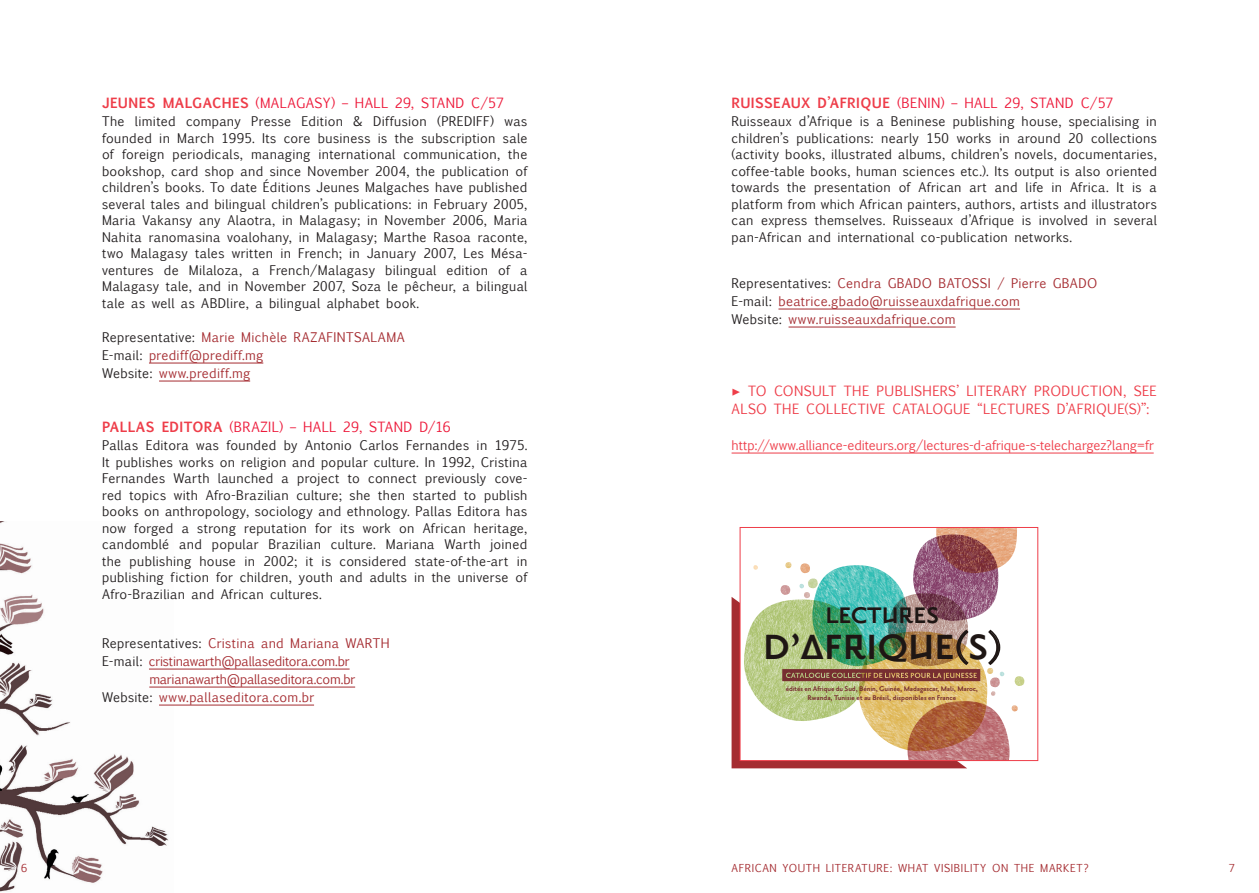
<style>
.page{position:relative;width:1259px;height:893px;background:#fff}
.page>*{position:absolute;margin:0;border:0;box-sizing:border-box;transform-origin:0 0}
.t1{font:700 42.6px "Priori San";color:#1e1614}
.t2{font:700 27.45px "Priori San";color:#1e1614}
.t3{font:13.5px/18px "Euphemia UCAS";letter-spacing:.03em;color:#ee3d49}
.t4{font:13.5px "Euphemia UCAS";letter-spacing:.035em;color:#ed1a3b}
.t5{font:700 13.5px "Euphemia UCAS";letter-spacing:.025em;color:#ee3d49}
.t6{font:12.75px/16.5px "Euphemia UCAS";letter-spacing:.025em;color:#231f20;text-align:justify}
.t7{font:12.75px/18px "Euphemia UCAS";letter-spacing:.025em;color:#a52c31}
.t8{font:12.75px/18px "Euphemia UCAS";letter-spacing:.005em;color:#a52c31}
.t9{font:12.75px "Euphemia UCAS";color:#ee3d49}
.t10{font:10.5px "Euphemia UCAS";letter-spacing:.065em;color:#a52c31}
.t11{font:700 8.4px/9.9px "Priori San";letter-spacing:-.01em;color:#772e31;text-align:center}
.s1{color:#231f20}
.s2{font-weight:700;color:#ee3d49}
.s3{color:#a52c31}
.s4{font-family:"Minion Pro";font-size:15px}
.s5{font-family:"Priori San Bold SC Alt";font-weight:400}
.s6{font-family:"Priori San Bold Alt";font-weight:400}
.s7{font-weight:400}
.s8{font-family:"Priori San Bold SC";font-weight:400}
</style>
<div class="page">
<img style="left:0;top:522px;width:174px;height:370px">
<hr style="left:778px;top:309px;width:242px;height:1px;background:#a52c31">
<hr style="left:788px;top:327px;width:167px;height:1px;background:#a52c31">
<hr style="left:731px;top:453px;width:422px;height:1px;background:#ee3d49">
<hr style="left:149px;top:363px;width:114px;height:1px;background:#a52c31">
<hr style="left:159px;top:381px;width:91px;height:1px;background:#a52c31">
<hr style="left:149px;top:669px;width:200px;height:1px;background:#a52c31">
<hr style="left:149px;top:687px;width:206px;height:1px;background:#a52c31">
<hr style="left:159px;top:705px;width:155px;height:1px;background:#a52c31">
<img style="left:731px;top:527px;width:293px;height:241px">
<div style="left:1021px;top:746px;width:16px;height:14px;background:#fff"></div>
<div style="left:740px;top:527px;width:298px;height:234px;border:1px solid #ee3d49"></div>
<p class="t5" style="left:102px;top:93px;width:36px">JEUNES</p>
<p class="t5" style="left:163px;top:93px;width:11px">MALGACHES</p>
<p class="t4" style="left:256px;top:93px;width:250px">(Malagasy) – hall 29, stand C/57</p>
<p class="t6" style="left:102px;top:113px;width:355px">The limited company Presse Edition &amp; Diffusion (PRED</p>
<p class="t6" style="left:102px;top:113px;width:427px;text-indent:371px">IFF) was founded in March 1995. Its core business is the subscription sale of foreign periodicals, managing international communication, the bookshop, card shop and since November 2004, the publication of children’s books. To date Éditions Jeunes Malgaches have published several tales and bilingual children’s publications: in February 2005, Maria Vakansy any Alaotra, in Malagasy; in November 2006, Maria Nahita ranomasina voalohany, in Malagasy; Marthe Rasoa raconte, two Malagasy tales written in French; in January 2007, Les Mésa&shy;ventures de Milaloza, a French/Malagasy bilingual edition of a Malagasy tale, and in November 2007, Soza le pêcheur, a bilingual tale as well as ABDlire, a bilingual alphabet book.</p>
<p class="t7" style="left:102px;top:328px;width:244px"><span class="s1">Representative:</span> Marie Michèle RAZAFINTSALA</p>
<p class="t7" style="left:386px;top:328px;width:19px">MA</p>
<p class="t7" style="left:102px;top:346px;width:163px"><span class="s1">E-mail:</span> prediff@prediff.mg<br><span class="s1">Website:</span> www.prediff.mg</p>
<p class="t5" style="left:102px;top:417px;width:18px">PALLAS</p>
<p class="t4" style="left:162px;top:417px;width:290px"><span class="s2">ED ITORA</span> (Brazi l) – hall 29, stand D/16</p>
<p class="t6" style="left:102px;top:437px;width:427px">Pallas Editora was founded by Antonio Carlos Fernandes in 1975.<br>It publishes works on religion and popular culture. In 1992, Cristina Fernandes Warth launched a project to connect previously cove&shy;red topics with Afro-Brazilian culture; she then started to publish books on anthropology, sociology and ethnology. Pallas Editora has now forged a strong reputation for its work on African heritage, candomblé and popular Brazilian culture. Mariana Warth joined the publishing house in 2002; it is considered state-of-the-art in publishing fiction for children, youth and adults in the universe of Afro-Brazilian and African cultures.</p>
<p class="t8" style="left:102px;top:634px;width:264px"><span class="s1">Representatives:</span> Cristina and Mariana WARTH<br><span class="s1">E-mail:</span> cristinawarth@pallaseditora.com.br</p>
<p class="t8" style="left:102px;top:670px;width:255px;text-indent:47px">marianawarth@pallaseditora.com.br<br><span class="s1">Website:</span> www.pallaseditora.com.br</p>
<p class="t5" style="left:731px;top:93px;width:34px">RUISSEA</p>
<p class="t4" style="left:791px;top:93px;width:324px"><span class="s2">UX D’AFRIQUE</span> (Benin) – hall 29, stand C/57</p>
<p class="t6" style="left:731px;top:113px;width:427px">Ruisseaux d’Afrique is a Beninese publishing house, specialising in children’s publications: nearly 150 works in around 20 collections (activity books, illustrated albums, children’s novels, documentaries, coffee-table books, human sciences etc.). Its output is also oriented towards the presentation of African art and life in Africa. It is a platform from which African painters, authors, artists and illustrators can express themselves. Ruisseaux d’Afrique is involved in several pan-African and international co-publication networks.</p>
<p class="t6" style="left:731px;top:275px;width:184px">Representatives: <span class="s3">Cendra GBADO</span></p>
<p class="t7" style="left:938px;top:274px;width:18px">BATOSS</p>
<p class="t7" style="left:731px;top:274px;width:349px;text-indent:256px">I / Pierre GBADO<br><span class="s1">E-mail:</span> beatrice.gbado@ruisseauxdafrique.com<br><span class="s1">Website:</span> www.ruisseauxdafrique.com</p>
<p class="t3" style="left:731px;top:382px;width:427px"><span class="s4">▶</span> To consult the publishers’ literary production, see also the collective catalogue “Lectures d’Afrique(s)”:</p>
<p class="t9" style="left:731px;top:436px;width:423px">http://www.alliance-editeurs.org/lectures-d-afrique-s-telechargez?lang=fr</p>
<h2 class="t2" style="left:825px;top:601px;width:115px">lect<span class="s5">ur</span>es</h2>
<h1 class="t1" style="left:763px;top:625px;width:240px">d’<span class="s6">A</span>f<span class="s5">r</span>iq<span class="s5">u</span>e<span class="s7">(</span><span class="s8">s</span><span class="s7">)</span></h1>
<p class="t11" style="left:785px;top:683px;width:194px">édités en Afrique du sud, Bénin, Guinée, Madagascar, Mali, Maroc,<br>Rwanda, tunisie et au Brésil, disponibles en france</p>
<p class="t10" style="left:21px;top:860px;width:8px">6</p>
<p class="t10" style="left:731px;top:860px;width:358px">African Youth Literature: What Visibi lity on the Market?</p>
<p class="t10" style="left:1228px;top:860px;width:8px">7</p>
</div>
